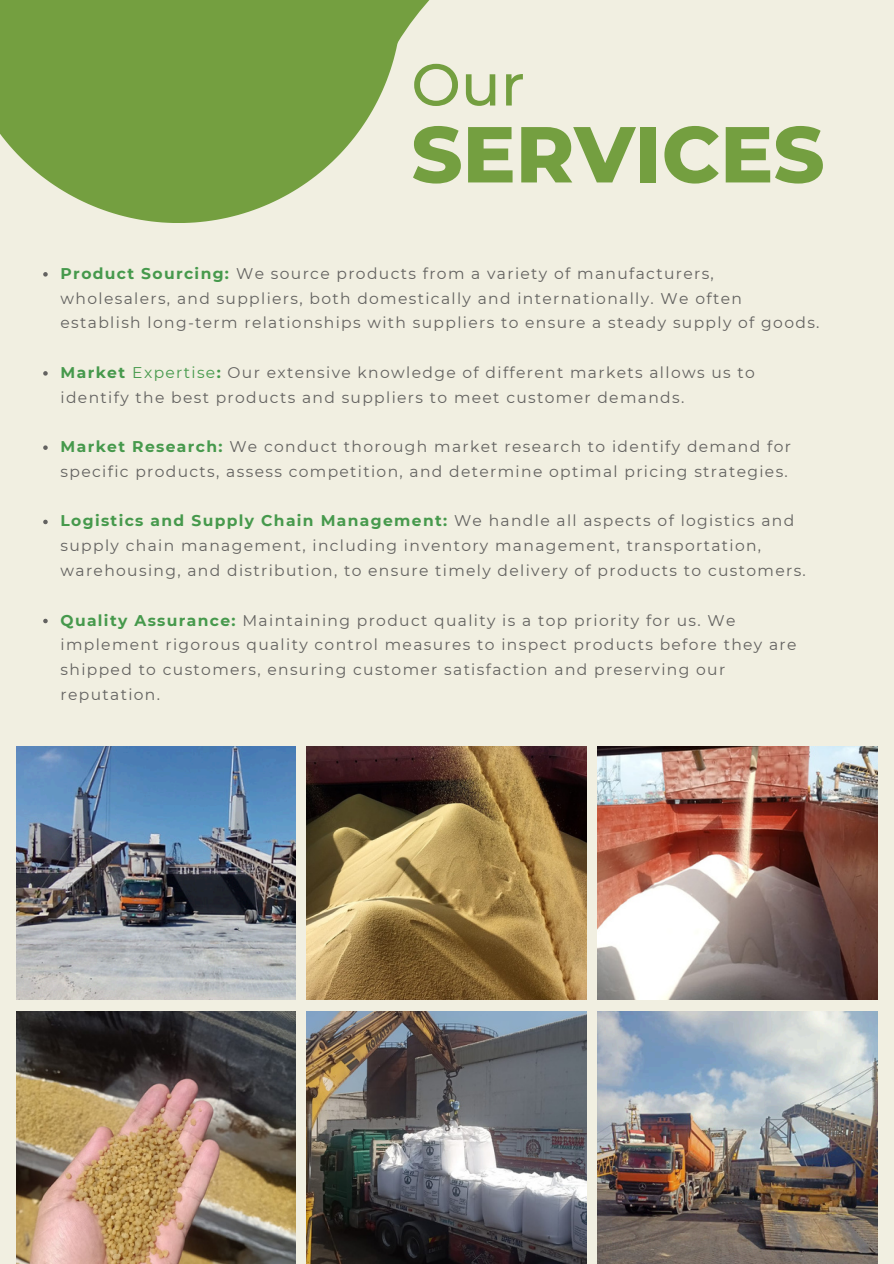
<style>
.page{position:relative;width:894px;height:1264px;background:#fff}
.page>*{position:absolute;margin:0;border:0;box-sizing:border-box;transform-origin:0 0}
.t1{font:800 79.05px "Montserrat";color:#749f40}
.t2{font:500 58.95px "Montserrat";color:#749f40}
.t3{font:15.45px/24.8px "Montserrat";letter-spacing:.085em;color:#636260}
.s1{font-weight:700;color:#46994c}
.s2{color:#46994c}
</style>
<div class="page">
<div style="left:0;top:0;width:893px;height:1263px;background:#f1efe1"></div>
<img style="left:16px;top:746px;width:279px;height:253px">
<img style="left:307px;top:746px;width:279px;height:253px">
<img style="left:597px;top:746px;width:280px;height:253px">
<img style="left:16px;top:1011px;width:279px;height:252px">
<img style="left:307px;top:1011px;width:279px;height:252px">
<img style="left:597px;top:1011px;width:280px;height:252px">
<svg style="left:0;top:0;width:401px;height:223px;fill:#749f40"></svg>
<svg style="left:43px;top:272px;width:5px;height:4px"></svg>
<svg style="left:43px;top:371px;width:5px;height:4px"></svg>
<svg style="left:43px;top:445px;width:5px;height:5px"></svg>
<svg style="left:43px;top:519px;width:5px;height:5px"></svg>
<svg style="left:43px;top:618px;width:5px;height:5px"></svg>
<h2 class="t2" style="left:411px;top:48px;width:115px">Our</h2>
<h1 class="t1" style="left:411px;top:106px;width:414px">SERVICES</h1>
<p class="t3" style="left:61px;top:261px;width:760px"><span class="s1">Product Sourcing:</span> We source products from a variety of manufacturers, wholesalers, and suppliers, both domestically and internationally. We often establish long-term relationships with suppliers to ensure a steady supply of goods.</p>
<p class="t3" style="left:61px;top:360px;width:695px"><span class="s1">Market</span> <span class="s2">Expertise</span><span class="s1">:</span> Our extensive knowledge of different markets allows us to identify the best products and suppliers to meet customer demands.</p>
<p class="t3" style="left:61px;top:434px;width:731px"><span class="s1">Market Research:</span> We conduct thorough market research to identify demand for specific products, assess competition, and determine optimal pricing strategies.</p>
<p class="t3" style="left:61px;top:508px;width:746px"><span class="s1">Logistics and Supply Chain Management:</span> We handle all aspects of logistics and supply chain management, including inventory management, transportation, warehousing, and distribution, to ensure timely delivery of products to customers.</p>
<p class="t3" style="left:61px;top:607px;width:737px"><span class="s1">Quality Assurance:</span> Maintaining product quality is a top priority for us. We implement rigorous quality control measures to inspect products before they are shipped to customers, ensuring customer satisfaction and preserving our reputation.</p>
</div>
